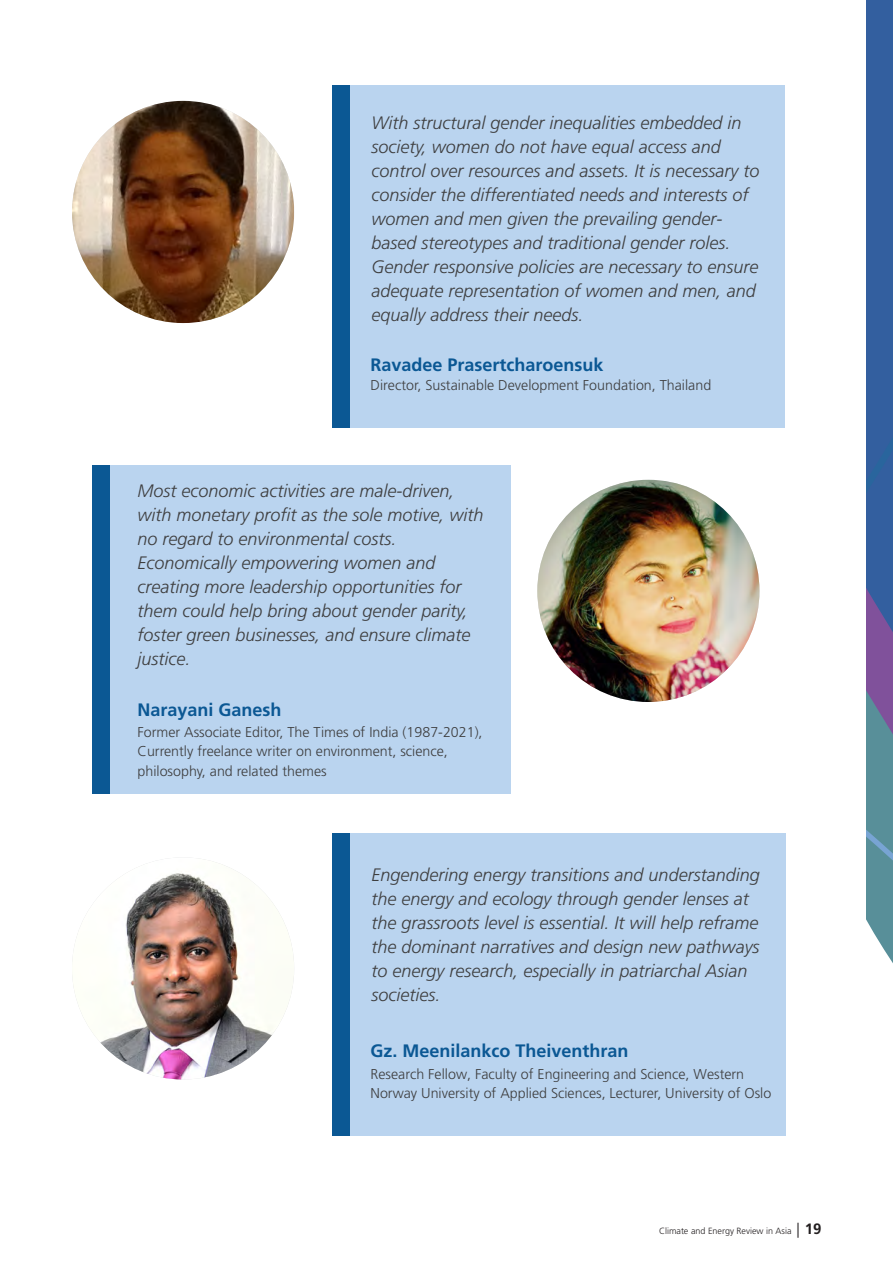
<style>
.page{position:relative;width:893px;height:1263px;background:#fff}
.page>*{position:absolute;margin:0;border:0;box-sizing:border-box;transform-origin:0 0}
.Body_text{font:italic 300 18px/24px "Frutiger LT Std";color:#3e3e3f}
.Body_text-2{font:700 18px "Frutiger LT Std";color:#0b5894}
.Body_text-3{font:300 14.25px/19.5px "Frutiger LT Std";color:#3e3e3f}
.t1{font:300 9px "Frutiger LT Std";color:#231f20}
.s1{font-size:15px}
.s2{font-weight:700;font-size:15px}
</style>
<div class="page">
<svg style="left:867px;top:0;width:26px;height:963px"></svg>
<div style="left:333px;top:833px;width:452px;height:303px;background:#bad4ef"></div>
<div style="left:333px;top:833px;width:17px;height:303px;background:#0b5894"></div>
<div style="left:93px;top:465px;width:418px;height:329px;background:#bad4ef"></div>
<div style="left:93px;top:465px;width:17px;height:329px;background:#0b5894"></div>
<div style="left:332px;top:85px;width:453px;height:342px;background:#bad4ef"></div>
<div style="left:332px;top:85px;width:17px;height:342px;background:#0b5894"></div>
<img style="left:72px;top:101px;width:222px;height:222px;border-radius:111px">
<img style="left:72px;top:857px;width:222px;height:222px;border-radius:111px">
<img style="left:537px;top:480px;width:222px;height:222px;border-radius:111px">
<p class="Body_text" style="left:372px;top:111px;width:390px">With structural gender inequalities embedded in society, women do not have equal access and control over resources and assets. It is necessary to consider the differentiated needs and interests of women and men given the prevailing gender&shy;based stereotypes and traditional gender roles.<br>Gender responsive policies are necessary to ensure adequate representation of women and men, and equally address their needs.</p>
<p class="Body_text-2" style="left:370px;top:354px;width:235px">Ravadee Prasertcharoensuk</p>
<p class="Body_text-3" style="left:370px;top:376px;width:342px">Director, Sustainable Development Foundation, Thailand</p>
<p class="Body_text" style="left:138px;top:479px;width:348px">Most economic activities are male-driven, with monetary profit as the sole motive, with no regard to environmental costs.<br>Economically empowering women and creating more leadership opportunities for them could help bring about gender parity, foster green businesses, and ensure climate justice.</p>
<p class="Body_text-2" style="left:138px;top:699px;width:146px">Narayani Ganesh</p>
<p class="Body_text-3" style="left:138px;top:722px;width:347px">Former Associate Editor, The Times of India (1987-2021),<br>Currently freelance writer on environment, science, philosophy, and related themes</p>
<p class="Body_text" style="left:372px;top:863px;width:390px">Engendering energy transitions and understanding the energy and ecology through gender lenses at the grassroots level is essential. It will help reframe the dominant narratives and design new pathways to energy research, especially in patriarchal Asian societies.</p>
<p class="Body_text-2" style="left:370px;top:1041px;width:260px">Gz. Meenilankco Theiventhran</p>
<p class="Body_text-3" style="left:370px;top:1064px;width:402px">Research Fellow, Faculty of Engineering and Science, Western<br>Norway University of Applied Sciences, Lecturer, University of Oslo</p>
<p class="t1" style="left:659px;top:1226px;width:164px">Climate and Energy Review in Asia <span class="s1">|</span> <span class="s2">19</span></p>
</div>
